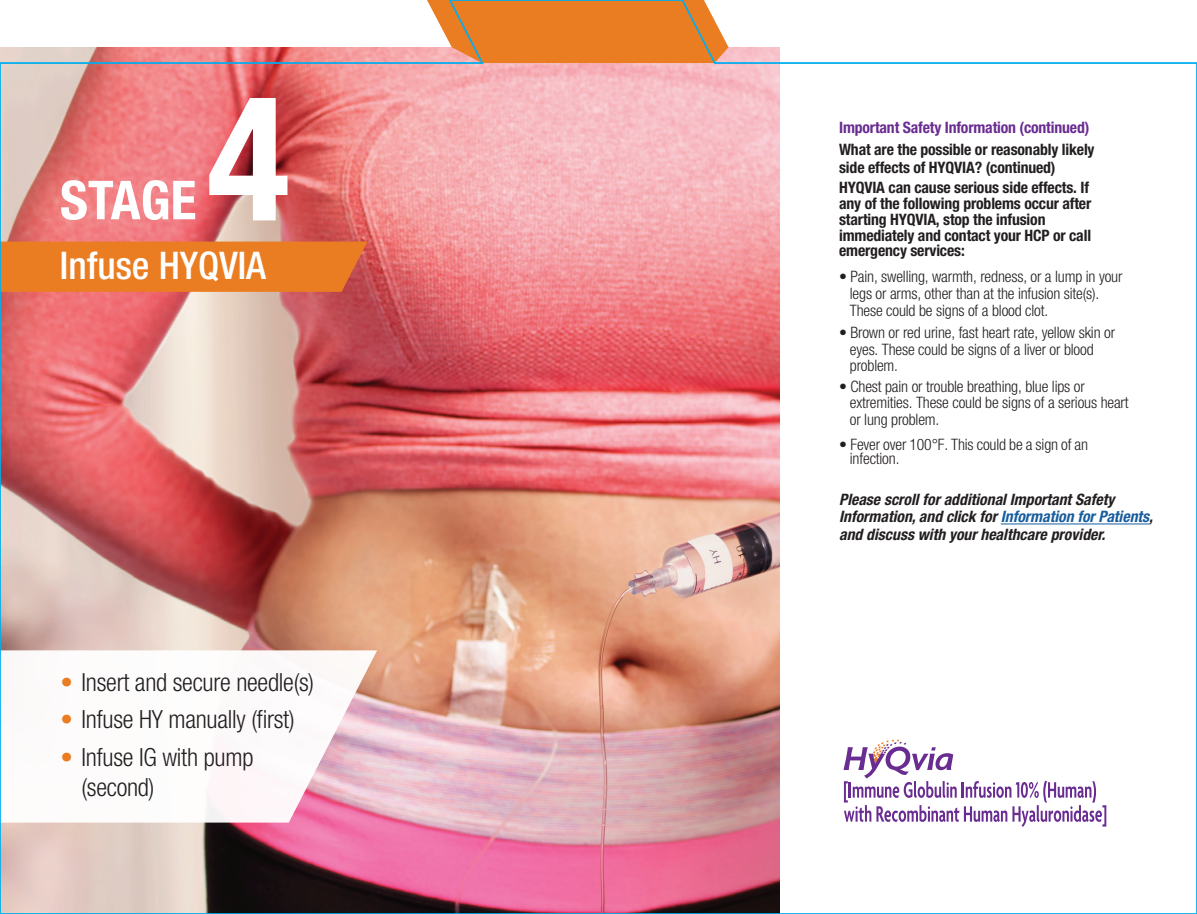
<style>
.page{position:relative;width:1197px;height:914px;background:#fff}
.page>*{position:absolute;margin:0;border:0;box-sizing:border-box;transform-origin:0 0}
.t1{font:700 condensed 172.9px "Helvetica Neue LT Std";color:#fff}
.t2{font:700 condensed 53.73px "Helvetica Neue LT Std";color:#fff}
.t3{font:500 condensed 38.15px "Helvetica Neue LT Std";color:#fff}
.t4{font:300 condensed 25.03px/30.1px "Helvetica Neue LT Std";letter-spacing:-.01em;color:#231f20}
.t5{font:300 condensed 15.75px/16.6px "Helvetica Neue LT Std";letter-spacing:-.01em;color:#231f20}
.t6{font:700 condensed 15.75px/15.8px "Helvetica Neue LT Std";letter-spacing:-.01em;color:#231f20}
.t7{font:italic 700 condensed 15.75px/17.5px "Helvetica Neue LT Std";color:#231f20}
.t8{font:700 condensed 15.75px/22.1px "Helvetica Neue LT Std";letter-spacing:-.01em;color:#692c91}
.s1{color:#ea7d22}
.s2{color:#231f20}
.s3{color:#175d9e}
</style>
<div class="page">
<img style="left:0;top:0;width:1197px;height:914px">
<p class="t2" style="left:60px;top:168px;width:138px">STAGE</p>
<p class="t1" style="left:207px;top:54px;width:84px">4</p>
<p class="t3" style="left:60px;top:242px;width:208px">Infuse HYQVIA</p>
<p class="t4" style="left:61px;top:666px;width:255px"><span class="s1">•</span> Insert and secure needle(s)</p>
<p class="t4" style="left:61px;top:704px;width:236px"><span class="s1">•</span> Infuse HY manually (first)</p>
<p class="t4" style="left:82px;top:742px;width:173px;text-indent:-21px"><span class="s1">•</span> Infuse IG with pump (second)</p>
<p class="t8" style="left:839px;top:116px;width:257px">Important Safety Information (continued)<br><span class="s2">What are the possible or reasonably likely</span></p>
<p class="t6" style="left:839px;top:158px;width:251px;line-height:20.1px">side effects of HYQVIA? (continued)<br>HYQVIA can cause serious side effects. If</p>
<p class="t6" style="left:839px;top:196px;width:254px">any of the following problems occur after starting HYQVIA, stop the infusion immediately and contact your HCP or call emergency services:</p>
<p class="t5" style="left:850px;top:268px;width:274px;text-indent:-11px">• Pain, swelling, warmth, redness, or a lump in your legs or arms, other than at the infusion site(s).<br>These could be signs of a blood clot.</p>
<p class="t5" style="left:850px;top:324px;width:267px;text-indent:-11px">• Brown or red urine, fast heart rate, yellow skin or eyes. These could be signs of a liver or blood problem.</p>
<p class="t5" style="left:850px;top:377px;width:280px;text-indent:-11px">• Chest pain or trouble breathing, blue lips or extremities. These could be signs of a serious heart or lung problem.</p>
<p class="t5" style="left:850px;top:437px;width:240px;line-height:13.7px;text-indent:-11px">• Fever over 100°F. This could be a sign of an infection.</p>
<p class="t7" style="left:839px;top:490px;width:315px">Please scroll for additional Important Safety<br>Information, and click for <span class="s3">Information for Patients</span>, and discuss with your healthcare provider.</p>
</div>
